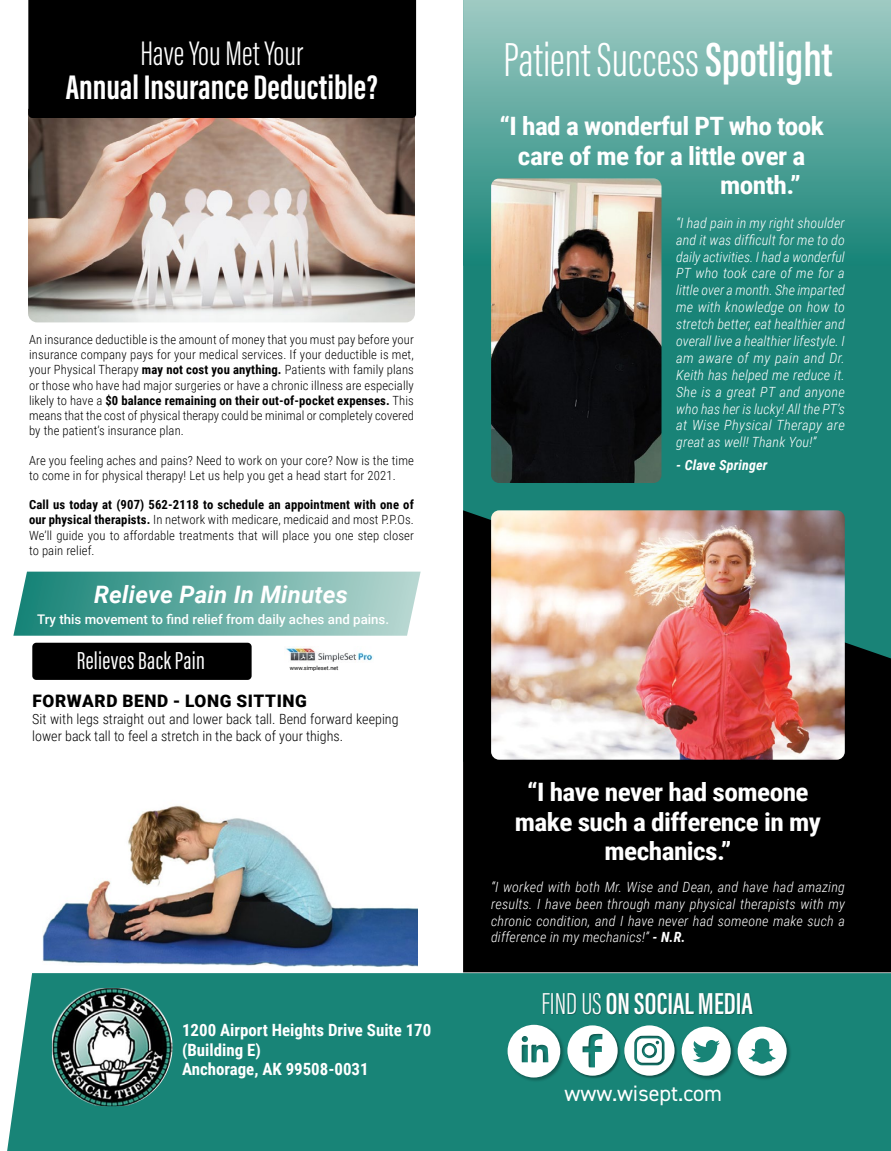
<style>
.page{position:relative;width:891px;height:1151px;background:#fff}
.page>*{position:absolute;margin:0;border:0;box-sizing:border-box;transform-origin:0 0}
.t1{font:300 49.27px "Acumin Pro Extra Cond";color:#fff}
.t2{font:700 35.1px "Acumin Pro Extra Cond";color:#fff}
.t3{font:300 35.1px "Acumin Pro Extra Cond";color:#fff}
.t4{font:600 31.28px "Acumin Pro Extra Cond";color:#fff}
.t5{font:700 25.2px/29.5px "Roboto Condensed";letter-spacing:-.02em;color:#fff;text-align:center;scale:1.08 1}
.t6{font:25.2px "Acumin Pro Extra Cond";letter-spacing:.01em;color:#fff}
.t7{font:italic 700 24.07px "Roboto";letter-spacing:.01em;color:#fff}
.t8{font:22.28px "DIN2014";color:#fff}
.t9{font:900 17.32px "Roboto";letter-spacing:.035em;color:#000}
.t10{font:700 16.88px/19.8px "Roboto Condensed";color:#fff}
.t11{font:italic 300 13.95px/16.9px "Roboto Condensed";letter-spacing:.01em;color:#fff;text-align:justify}
.t12{font:300 13.95px/16.9px "Roboto Condensed";color:#000}
.t13{font:italic 700 13.95px "Roboto Condensed";letter-spacing:.01em;color:#fff}
.t14{font:500 13.28px "Roboto";color:#fff}
.t15{font:300 12.6px/15.1px "Roboto Condensed";letter-spacing:.01em;color:#000;text-align:justify}
.t16{font:5.85px "Roboto";color:#000}
.s1{font-weight:700}
.s2{font-weight:600}
.s3{font-weight:300}
</style>
<div class="page">
<img style="left:42px;top:805px;width:376px;height:161px">
<img style="left:28px;top:118px;width:387px;height:204px">
<div style="left:7px;top:972px;width:884px;height:178px;background:#188477"></div>
<div style="left:543px;top:992px;width:211px;height:23px;background:#000;opacity:.35"></div>
<div style="left:28px;top:0;width:388px;height:118px;background:#000"></div>
<img style="left:52px;top:987px;width:121px;height:118px">
<div style="left:32px;top:642px;width:220px;height:37px;background:#000;border-radius:4px"></div>
<img style="left:285px;top:647px;width:88px;height:15px">
<svg style="left:13px;top:571px;width:408px;height:64px;background:#6db0a8"></svg>
<div style="left:463px;top:266px;width:428px;height:244px;background:#198377"></div>
<div style="left:463px;top:510px;width:428px;height:462px;background:#000"></div>
<div style="left:463px;top:0;width:428px;height:266px;background:linear-gradient(to bottom,#9fcac3,#178477)"></div>
<img style="left:491px;top:510px;width:354px;height:249px">
<img style="left:491px;top:178px;width:171px;height:305px">
<div style="left:567px;top:1024px;width:53px;height:54px;background:#000;opacity:.35"></div>
<svg style="left:567px;top:1025px;width:51px;height:50px"></svg>
<div style="left:624px;top:1024px;width:53px;height:54px;background:#000;opacity:.35"></div>
<svg style="left:624px;top:1025px;width:51px;height:50px"></svg>
<div style="left:681px;top:1025px;width:54px;height:55px;background:#000;opacity:.35"></div>
<div style="left:682px;top:1026px;width:49px;height:49px;background:#fff;border-radius:50%"></div>
<svg style="left:692px;top:1040px;width:28px;height:22px"></svg>
<div style="left:737px;top:1025px;width:54px;height:55px;background:#000;opacity:.35"></div>
<div style="left:738px;top:1026px;width:49px;height:49px;background:#fff;border-radius:50%"></div>
<svg style="left:749px;top:1038px;width:27px;height:25px"></svg>
<div style="left:507px;top:1023px;width:58px;height:59px;background:#000;opacity:.3"></div>
<svg style="left:508px;top:1024px;width:52px;height:53px"></svg>
<h2 class="t3" style="left:140px;top:32px;width:164px">Have You Met Your</h2>
<h2 class="t2" style="left:66px;top:65px;width:314px">Annual Insurance Deductible?</h2>
<p class="t15" style="left:29px;top:331px;width:386px">An insurance deductible is the amount of money that you must pay before your insurance company pays for your medical services. If your deductible is met, your Physical Therapy <span class="s1">may not cost you anything.</span> Patients with family plans or those who have had major surgeries or have a chronic illness are especially likely to have a <span class="s1">$0 balance remaining on their out-of-pocket expenses.</span> This means that the cost of physical therapy could be minimal or completely covered by the patient’s insurance plan.</p>
<p class="t15" style="left:29px;top:452px;width:386px">Are you feeling aches and pains? Need to work on your core? Now is the time to come in for physical therapy! Let us help you get a head start for 2021.</p>
<p class="t15" style="left:29px;top:496px;width:386px"><span class="s1">Call us today at (907) 562-2118 to schedule an appointment with one of our physical therapists.</span> In network with medicare, medicaid and most P.P.Os.<br>We’ll guide you to affordable treatments that will place you one step closer to pain relief.</p>
<h3 class="t7" style="left:94px;top:577px;width:255px">Relieve Pain In Minutes</h3>
<p class="t14" style="left:37px;top:610px;width:353px">Try this movement to find relief from daily aches and pains.</p>
<h3 class="t6" style="left:77px;top:645px;width:130px">Relieves Back Pain</h3>
<p class="t16" style="left:290px;top:663px;width:50px">www.simpleset.net</p>
<h3 class="t9" style="left:33px;top:688px;width:276px">FORWARD BEND - LONG SITTING</h3>
<p class="t12" style="left:32px;top:709px;width:368px">Sit with legs straight out and lower back tall. Bend forward keeping lower back tall to feel a stretch in the back of your thighs.</p>
<h3 class="t10" style="left:182px;top:1019px;width:251px">1200 Airport Heights Drive Suite 170 (Building E)<br>Anchorage, AK 99508-0031</h3>
<h1 class="t1" style="left:503px;top:30px;width:331px">Patient Success<span class="s2">Spotlight</span></h1>
<h3 class="t5" style="left:499px;top:110px;width:302px">“I had a wonderful PT who took</h3>
<h3 class="t5" style="left:518px;top:140px;width:268px">care of me for a little over a</h3>
<h3 class="t5" style="left:720px;top:169px;width:76px">month.”</h3>
<p class="t11" style="left:676px;top:214px;width:170px">“I had pain in my right shoulder and it was difficult for me to do daily activities. I had a wonderful PT who took care of me for a little over a month. She imparted me with knowledge on how to stretch better, eat healthier and overall live a healthier lifestyle. I am aware of my pain and Dr.<br>Keith has helped me reduce it.<br>She is a great PT and anyone who has her is lucky! All the PT’s at Wise Physical Therapy are great as well! Thank You!”</p>
<p class="t13" style="left:676px;top:455px;width:93px">- Clave Springer</p>
<h3 class="t5" style="left:515px;top:776px;width:285px">“I have never had someone make such a difference in my mechanics.”</h3>
<p class="t11" style="left:491px;top:877px;width:355px">“I worked with both Mr. Wise and Dean, and have had amazing results. I have been through many physical therapists with my chronic condition, and I have never had someone make such a difference in my mechanics!” <span class="s1">- N.R.</span></p>
<h3 class="t4" style="left:541px;top:983px;width:213px"><span class="s3">FIND US</span> ON SOCIAL MEDIA</h3>
<h3 class="t8" style="left:564px;top:1079px;width:159px">www.wisept.com</h3>
</div>
